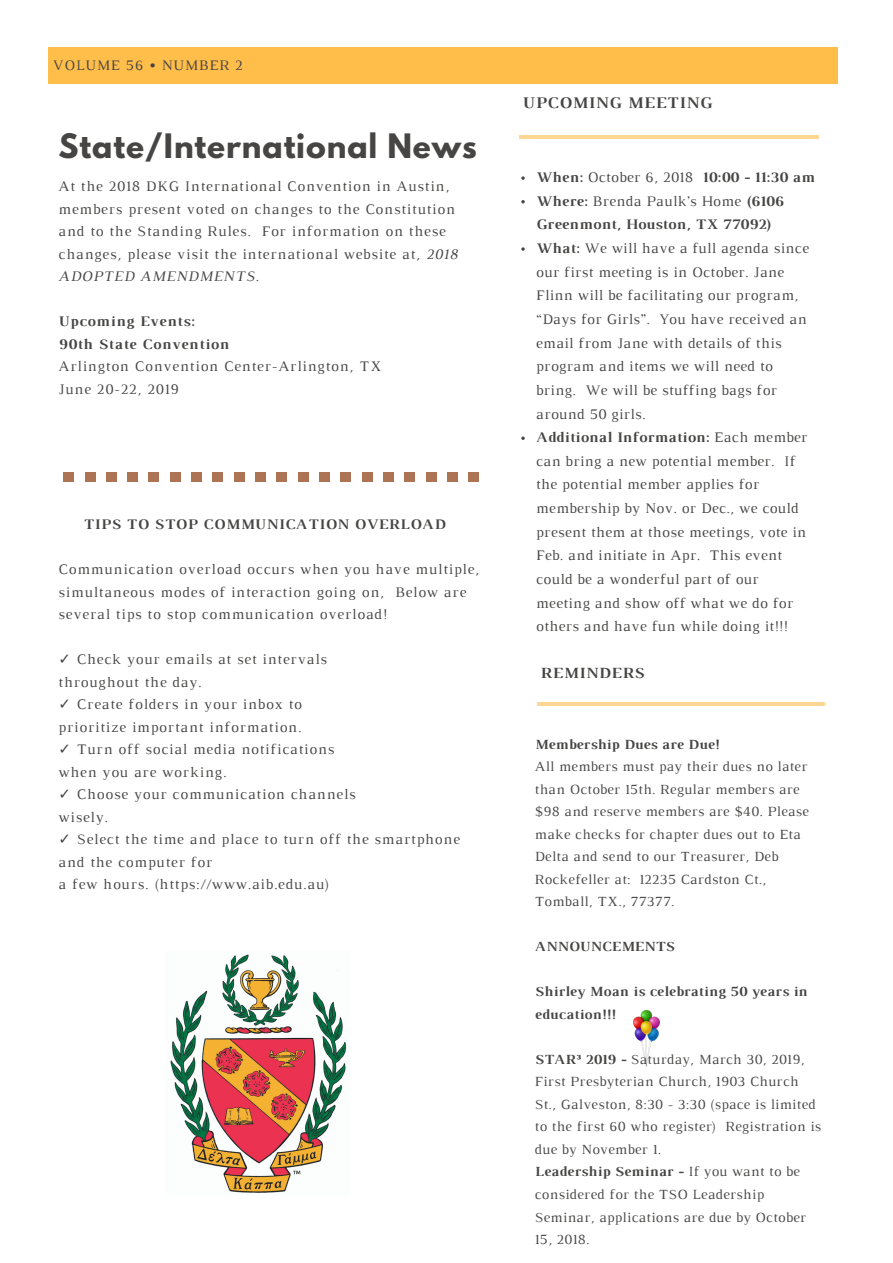
<style>
.page{position:relative;width:893px;height:1263px;background:#fff}
.page>*{position:absolute;margin:0;border:0;box-sizing:border-box;transform-origin:0 0}
.t1{font:700 29.85px "League Spartan";letter-spacing:.03em;color:#464544}
.t2{font:700 16.5px "Luthier";letter-spacing:.06em;color:#464544}
.t3{font:700 15.9px "Luthier";letter-spacing:.06em;color:#464544}
.t4{font:14.85px/22.5px "Luthier";letter-spacing:.06em;color:#464544}
.t5{font:14.85px/23.7px "Luthier";letter-spacing:.03em;color:#464544}
.t6{font:700 14.85px/22.5px "Luthier";letter-spacing:.06em;color:#464544}
.t7{font:14.25px/22.5px "Luthier";letter-spacing:.03em;color:#464544}
.t8{font:700 14.25px/22.5px "Luthier";letter-spacing:.03em;color:#464544}
.s1{font-style:italic}
.s2{font-family:"DejaVu Sans"}
.s3{font-weight:700}
</style>
<div class="page">
<div style="left:49px;top:47px;width:789px;height:36px;background:#ffbd4a"></div>
<svg style="left:521px;top:176px;width:4px;height:4px"></svg>
<svg style="left:521px;top:200px;width:4px;height:3px"></svg>
<svg style="left:521px;top:247px;width:4px;height:4px"></svg>
<svg style="left:521px;top:437px;width:4px;height:3px"></svg>
<hr style="left:519px;top:135px;width:300px;height:3px;background:#ffbd4a">
<hr style="left:537px;top:703px;width:287px;height:3px;background:#ffbd4a">
<img style="left:634px;top:1010px;width:26px;height:56px">
<div style="left:468px;top:472px;width:11px;height:10px;background:#ac7354"></div>
<div style="left:447px;top:472px;width:11px;height:10px;background:#ac7354"></div>
<div style="left:426px;top:472px;width:10px;height:10px;background:#ac7354"></div>
<div style="left:383px;top:472px;width:11px;height:10px;background:#ac7354"></div>
<div style="left:362px;top:472px;width:11px;height:10px;background:#ac7354"></div>
<div style="left:405px;top:472px;width:10px;height:10px;background:#ac7354"></div>
<div style="left:341px;top:472px;width:10px;height:10px;background:#ac7354"></div>
<div style="left:106px;top:472px;width:11px;height:10px;background:#ac7354"></div>
<div style="left:127px;top:472px;width:11px;height:10px;background:#ac7354"></div>
<div style="left:149px;top:472px;width:10px;height:10px;background:#ac7354"></div>
<div style="left:85px;top:472px;width:10px;height:10px;background:#ac7354"></div>
<div style="left:63px;top:472px;width:11px;height:10px;background:#ac7354"></div>
<div style="left:191px;top:472px;width:11px;height:10px;background:#ac7354"></div>
<div style="left:255px;top:472px;width:11px;height:10px;background:#ac7354"></div>
<div style="left:277px;top:472px;width:10px;height:10px;background:#ac7354"></div>
<div style="left:298px;top:472px;width:11px;height:10px;background:#ac7354"></div>
<div style="left:213px;top:472px;width:10px;height:10px;background:#ac7354"></div>
<div style="left:319px;top:472px;width:11px;height:10px;background:#ac7354"></div>
<div style="left:234px;top:472px;width:11px;height:10px;background:#ac7354"></div>
<div style="left:170px;top:472px;width:11px;height:10px;background:#ac7354"></div>
<img style="left:170px;top:954px;width:177px;height:239px">
<p class="t4" style="left:53px;top:55px;width:191px">VOLUME 56 • NUMBER 2</p>
<h1 class="t1" style="left:59px;top:131px;width:420px">State/International News</h1>
<p class="t4" style="left:59px;top:176px;width:401px">At the 2018 DKG International Convention in Austin, members present voted on changes to the Constitution and to the Standing Rules. For information on these changes, please visit the international website at, <span class="s1">2018<br>ADOPTED AMENDMENTS.</span></p>
<p class="t6" style="left:59px;top:311px;width:172px">Upcoming Events:<br>90th State Convention</p>
<p class="t4" style="left:59px;top:356px;width:324px">Arlington Convention Center-Arlington, TX<br>June 20-22, 2019</p>
<p class="t6" style="left:84px;top:514px;width:363px">TIPS TO STOP COMMUNICATION OVERLOAD</p>
<p class="t4" style="left:59px;top:559px;width:422px">Communication overload occurs when you have multiple, simultaneous modes of interaction going on, Below are several tips to stop communication overload!</p>
<p class="t4" style="left:59px;top:649px;width:270px"><span class="s2">✓</span> Check your emails at set intervals throughout the day.</p>
<p class="t4" style="left:59px;top:694px;width:245px"><span class="s2">✓</span> Create folders in your inbox to prioritize important information.</p>
<p class="t4" style="left:59px;top:739px;width:277px"><span class="s2">✓</span> Turn off social media notifications when you are working.</p>
<p class="t4" style="left:59px;top:784px;width:299px"><span class="s2">✓</span> Choose your communication channels wisely.</p>
<p class="t4" style="left:59px;top:829px;width:403px"><span class="s2">✓</span> Select the time and place to turn off the smartphone and the computer for<br>a few hours. (https://www.aib.edu.au)</p>
<p class="t2" style="left:522px;top:97px;width:191px">UPCOMING MEETING</p>
<p class="t5" style="left:536px;top:166px;width:280px"><span class="s3">When:</span> October 6, 2018 <span class="s3">10:00 - 11:30 am Where:</span> Brenda Paulk’s Home <span class="s3">(6106<br>Greenmont, Houston, TX 77092)<br>What:</span> We will have a full agenda since our first meeting is in October. Jane Flinn will be facilitating our program, “Days for Girls”. You have received an email from Jane with details of this program and items we will need to bring. We will be stuffing bags for around 50 girls.<br><span class="s3">Additional Information:</span> Each member can bring a new potential member. If the potential member applies for membership by Nov. or Dec., we could present them at those meetings, vote in Feb. and initiate in Apr. This event could be a wonderful part of our meeting and show off what we do for others and have fun while doing it!!!</p>
<p class="t3" style="left:540px;top:667px;width:105px">REMINDERS</p>
<p class="t8" style="left:535px;top:734px;width:186px">Membership Dues are Due!</p>
<p class="t7" style="left:535px;top:756px;width:276px">All members must pay their dues no later than October 15th. Regular members are $98 and reserve members are $40. Please make checks for chapter dues out to Eta Delta and send to our Treasurer, Deb Rockefeller at: 12235 Cardston Ct., Tomball, TX., 77377.</p>
<p class="t8" style="left:535px;top:936px;width:141px">ANNOUNCEMENTS</p>
<p class="t8" style="left:535px;top:981px;width:274px">Shirley Moan is celebrating 50 years in education!!!</p>
<p class="t7" style="left:535px;top:1049px;width:288px"><span class="s3">STAR³ 2019 -</span> Saturday, March 30, 2019, First Presbyterian Church, 1903 Church St., Galveston, 8:30 - 3:30 (space is limited to the first 60 who register) Registration is due by November 1.<br><span class="s3">Leadership Seminar -</span> If you want to be considered for the TSO Leadership Seminar, applications are due by October 15, 2018.</p>
</div>
